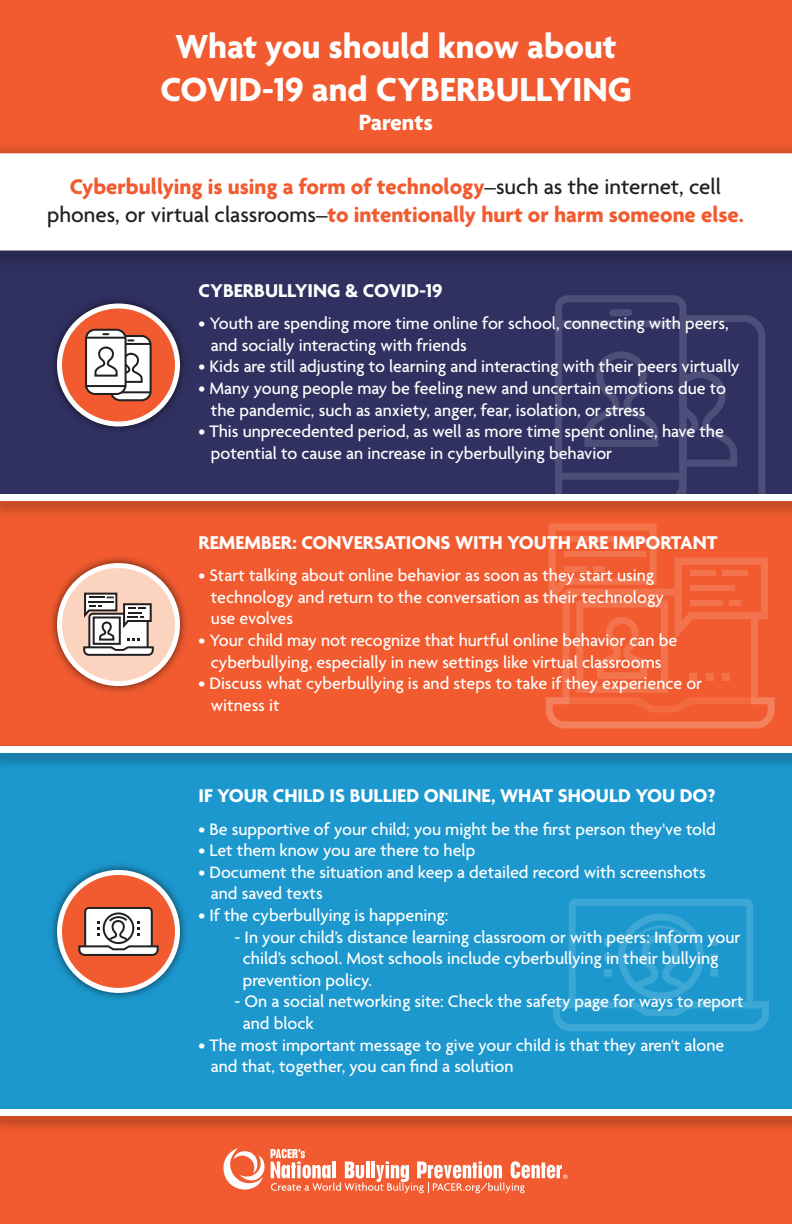
<style>
.page{position:relative;width:792px;height:1224px;background:#fff}
.page>*{position:absolute;margin:0;border:0;box-sizing:border-box;transform-origin:0 0}
.t1{font:700 36px/43.2px "Agenda";color:#fff;text-align:center}
.t2{font:700 24px "Agenda";color:#fff}
.t3{font:700 23px/27.6px "Agenda";color:#f15b2f;text-align:center}
.t4{font:700 20px "Agenda";color:#fff}
.t5{font:500 18px/21.6px "Agenda";color:#fff}
.s1{font-weight:500;color:#231f20}
</style>
<div class="page">
<div style="left:0;top:0;width:792px;height:157px;background:#f15b2f"></div>
<div style="left:0;top:234px;width:792px;height:261px;background:#303161"></div>
<div style="left:0;top:691px;width:792px;height:423px;background:#1c98ce"></div>
<div style="left:0;top:1113px;width:792px;height:111px;background:#f15b2f"></div>
<div style="left:0;top:500px;width:792px;height:250px;background:#f15b2f"></div>
<svg style="left:555px;top:295px;width:210px;height:191px"></svg>
<svg style="left:562px;top:588px;width:196px;height:109px"></svg>
<svg style="left:548px;top:524px;width:112px;height:159px"></svg>
<svg style="left:671px;top:557px;width:97px;height:93px"></svg>
<svg style="left:546px;top:697px;width:229px;height:31px"></svg>
<svg style="left:553px;top:899px;width:216px;height:132px"></svg>
<div style="left:0;top:1109px;width:792px;height:7px;background:#fff"></div>
<div style="left:0;top:746px;width:792px;height:7px;background:#fff"></div>
<img style="left:0;top:486px;width:792px;height:28px">
<div style="left:0;top:494px;width:792px;height:7px;background:#fff"></div>
<svg style="left:223px;top:1148px;width:345px;height:45px"></svg>
<img style="left:51px;top:557px;width:135px;height:135px">
<div style="left:60px;top:566px;width:118px;height:118px;background:#fcd3be;border-radius:50%"></div>
<div style="left:57px;top:563px;width:123px;height:123px;border:5px solid #fff;border-radius:50%"></div>
<svg style="left:83px;top:592px;width:71px;height:64px"></svg>
<img style="left:53px;top:300px;width:131px;height:130px">
<div style="left:60px;top:306px;width:118px;height:118px;background:#f15b2f;border-radius:50%"></div>
<div style="left:57px;top:304px;width:123px;height:122px;border:5px solid #fff;border-radius:50%"></div>
<div style="left:111px;top:336px;width:40px;height:64px;background:#fff;border-radius:9px"></div>
<div style="left:110px;top:335px;width:42px;height:66px;border:2px solid #231f20;border-radius:9px"></div>
<hr style="left:111px;top:343px;width:40px;height:2px;background:#231f20">
<hr style="left:111px;top:391px;width:40px;height:2px;background:#231f20">
<div style="left:86px;top:330px;width:40px;height:64px;background:#fff;border-radius:9px"></div>
<div style="left:85px;top:329px;width:42px;height:66px;border:2px solid #231f20;border-radius:9px"></div>
<hr style="left:86px;top:337px;width:40px;height:2px;background:#231f20">
<hr style="left:86px;top:385px;width:40px;height:2px;background:#231f20">
<svg style="left:93px;top:333px;width:51px;height:51px"></svg>
<img style="left:51px;top:864px;width:135px;height:135px">
<div style="left:60px;top:872px;width:118px;height:118px;background:#f15b2f;border-radius:50%"></div>
<div style="left:57px;top:870px;width:123px;height:123px;border:5px solid #fff;border-radius:50%"></div>
<div style="left:85px;top:908px;width:67px;height:43px;background:#fff;border-radius:4px"></div>
<div style="left:84px;top:907px;width:69px;height:45px;border:2px solid #231f20;border-radius:4px"></div>
<svg style="left:78px;top:915px;width:81px;height:41px"></svg>
<div style="left:103px;top:912px;width:31px;height:32px;border:2px solid #231f20;border-radius:50%"></div>
<img style="left:0;top:250px;width:792px;height:10px">
<div style="left:0;top:244px;width:792px;height:6px;background:#fff"></div>
<div style="left:0;top:153px;width:792px;height:7px;background:#fff"></div>
<div style="left:0;top:234px;width:792px;height:10px;background:#fff"></div>
<h1 class="t1" style="left:160px;top:27px;width:473px">What you should know about<br>COVID-19 and CYBERBULLYING</h1>
<h2 class="t2" style="left:359px;top:110px;width:76px">Parents</h2>
<p class="t3" style="left:47px;top:175px;width:698px">Cyberbullying is using a form of technology<span class="s1">–such as the internet, cell phones, or virtual classrooms–</span>to intentionally hurt or harm someone else.</p>
<p class="t4" style="left:198px;top:279px;width:246px">CYBERBULLYING &amp; COVID-19</p>
<p class="t5" style="left:211px;top:314px;width:519px;text-indent:-12px">• Youth are spending more time online for school, connecting with peers, and socially interacting with friends</p>
<p class="t5" style="left:198px;top:357px;width:543px">• Kids are still adjusting to learning and interacting with their peers virtually</p>
<p class="t5" style="left:211px;top:378px;width:517px;text-indent:-12px">• Many young people may be feeling new and uncertain emotions due to the pandemic, such as anxiety, anger, fear, isolation, or stress</p>
<p class="t5" style="left:211px;top:422px;width:514px;text-indent:-12px">• This unprecedented period, as well as more time spent online, have the potential to cause an increase in cyberbullying behavior</p>
<p class="t4" style="left:198px;top:532px;width:520px">REMEMBER: CONVERSATIONS WITH YOUTH ARE IMPORTANT</p>
<p class="t5" style="left:211px;top:566px;width:455px;text-indent:-12px">• Start talking about online behavior as soon as they start using technology and return to the conversation as their technology use evolves</p>
<p class="t5" style="left:198px;top:631px;width:480px;text-align:center">• Your child may not recognize that hurtful online behavior can be cyberbullying, especially in new settings like virtual classrooms</p>
<p class="t5" style="left:211px;top:674px;width:493px;text-indent:-12px">• Discuss what cyberbullying is and steps to take if they experience or witness it</p>
<p class="t4" style="left:198px;top:785px;width:519px">IF YOUR CHILD IS BULLIED ONLINE, WHAT SHOULD YOU DO?</p>
<p class="t5" style="left:198px;top:819px;width:519px">• Be supportive of your child; you might be the first person they've told</p>
<p class="t5" style="left:198px;top:841px;width:278px">• Let them know you are there to help</p>
<p class="t5" style="left:211px;top:862px;width:496px;text-indent:-12px">• Document the situation and keep a detailed record with screenshots and saved texts</p>
<p class="t5" style="left:198px;top:906px;width:251px">• If the cyberbullying is happening:</p>
<p class="t5" style="left:243px;top:927px;width:499px;text-indent:-8px">- In your child’s distance learning classroom or with peers: Inform your child’s school. Most schools include cyberbullying in their bullying prevention policy.</p>
<p class="t5" style="left:243px;top:992px;width:502px;text-indent:-8px">- On a social networking site: Check the safety page for ways to report and block</p>
<p class="t5" style="left:211px;top:1035px;width:515px;text-indent:-12px">• The most important message to give your child is that they aren't alone and that, together, you can find a solution</p>
</div>
